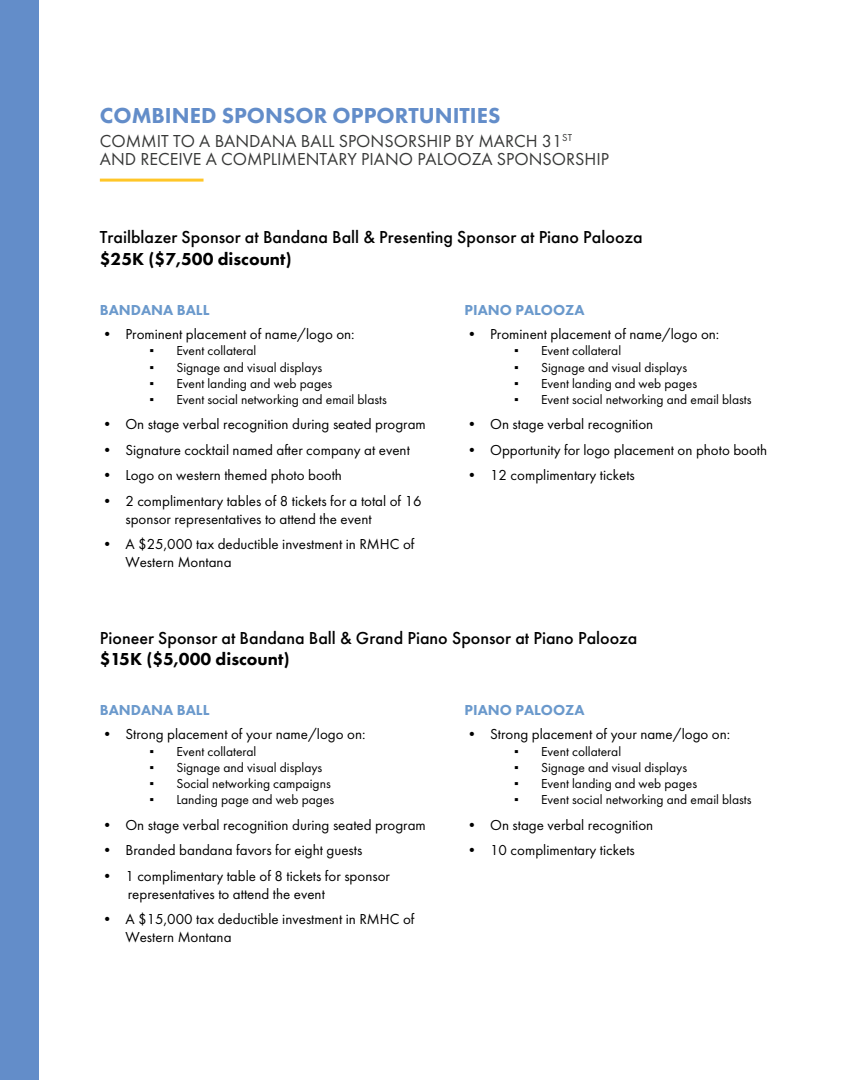
<style>
.page{position:relative;width:864px;height:1080px;background:#fff}
.page>*{position:absolute;margin:0;border:0;box-sizing:border-box;transform-origin:0 0}
.t1{font:800 22.5px "Futura PT";color:#638dc9}
.t2{font:500 18px "Futura PT";color:#000}
.t3{font:18px/18px "Futura PT";color:#383938}
.t4{font:800 18px "Futura PT";color:#000}
.t5{font:15px/18px "Futura PT";color:#000}
.t6{font:800 15px "Futura PT";color:rgb(42 109 182/.7)}
.t7{font:13.5px "Futura PT";color:#000}
.s1{font-family:"Times New Roman"}
</style>
<div class="page">
<div style="left:0;top:0;width:38px;height:1080px;background:#638dc9"></div>
<hr style="left:100px;top:179px;width:104px;height:3px;background:#ffc628">
<h1 class="t1" style="left:100px;top:101px;width:402px">COMBINED SPONSOR OPPORTUNITIES</h1>
<p class="t3" style="left:100px;top:132px;width:511px">COMMIT TO A BANDANA BALL SPONSORSHIP BY MARCH 31<sup>ST<br></sup>AND RECEIVE A COMPLIMENTARY PIANO PALOOZA SPONSORSHIP</p>
<p class="t2" style="left:100px;top:227px;width:544px">Trailblazer Sponsor at Bandana Ball &amp; Presenting Sponsor at Piano Palooza</p>
<p class="t4" style="left:100px;top:248px;width:193px">$25K ($7,500 discount)</p>
<p class="t6" style="left:100px;top:301px;width:111px">BANDANA BALL</p>
<p class="t5" style="left:100px;top:325px;width:256px">• Prominent placement of name/logo on:</p>
<p class="t7" style="left:149px;top:343px;width:109px"><span class="s1">▪</span> Event collateral</p>
<p class="t7" style="left:149px;top:359px;width:175px"><span class="s1">▪</span> Signage and visual displays</p>
<p class="t7" style="left:149px;top:375px;width:185px"><span class="s1">▪</span> Event landing and web pages</p>
<p class="t7" style="left:149px;top:391px;width:239px"><span class="s1">▪</span> Event social networking and email blasts</p>
<p class="t5" style="left:100px;top:415px;width:328px">• On stage verbal recognition during seated program</p>
<p class="t5" style="left:100px;top:441px;width:312px">• Signature cocktail named after company at event</p>
<p class="t5" style="left:100px;top:466px;width:244px">• Logo on western themed photo booth</p>
<p class="t5" style="left:125px;top:492px;width:298px;text-indent:-26px">• 2 complimentary tables of 8 tickets for a total of 16 sponsor representatives to attend the event</p>
<p class="t5" style="left:125px;top:535px;width:291px;text-indent:-26px">• A $25,000 tax deductible investment in RMHC of<br>Western Montana</p>
<p class="t6" style="left:465px;top:301px;width:122px">PIANO PALOOZA</p>
<p class="t5" style="left:465px;top:325px;width:256px">• Prominent placement of name/logo on:</p>
<p class="t7" style="left:514px;top:343px;width:109px"><span class="s1">▪</span> Event collateral</p>
<p class="t7" style="left:514px;top:359px;width:175px"><span class="s1">▪</span> Signage and visual displays</p>
<p class="t7" style="left:514px;top:375px;width:185px"><span class="s1">▪</span> Event landing and web pages</p>
<p class="t7" style="left:514px;top:391px;width:239px"><span class="s1">▪</span> Event social networking and email blasts</p>
<p class="t5" style="left:465px;top:415px;width:190px">• On stage verbal recognition</p>
<p class="t5" style="left:465px;top:441px;width:304px">• Opportunity for logo placement on photo booth</p>
<p class="t5" style="left:465px;top:466px;width:172px">• 12 complimentary tickets</p>
<p class="t2" style="left:100px;top:627px;width:539px">Pioneer Sponsor at Bandana Ball &amp; Grand Piano Sponsor at Piano Palooza</p>
<p class="t4" style="left:100px;top:648px;width:191px">$15K ($5,000 discount)</p>
<p class="t6" style="left:100px;top:701px;width:111px">BANDANA BALL</p>
<p class="t5" style="left:100px;top:725px;width:267px">• Strong placement of your name/logo on:</p>
<p class="t7" style="left:149px;top:743px;width:109px"><span class="s1">▪</span> Event collateral</p>
<p class="t7" style="left:149px;top:759px;width:175px"><span class="s1">▪</span> Signage and visual displays</p>
<p class="t7" style="left:149px;top:776px;width:183px"><span class="s1">▪</span> Social networking campaigns</p>
<p class="t7" style="left:149px;top:792px;width:186px"><span class="s1">▪</span> Landing page and web pages</p>
<p class="t5" style="left:100px;top:816px;width:328px">• On stage verbal recognition during seated program</p>
<p class="t5" style="left:100px;top:841px;width:264px">• Branded bandana favors for eight guests</p>
<p class="t5" style="left:128px;top:867px;width:264px;text-indent:-28px">• 1 complimentary table of 8 tickets for sponsor representatives to attend the event</p>
<p class="t5" style="left:125px;top:910px;width:291px;text-indent:-26px">• A $15,000 tax deductible investment in RMHC of<br>Western Montana</p>
<p class="t6" style="left:465px;top:701px;width:122px">PIANO PALOOZA</p>
<p class="t5" style="left:465px;top:725px;width:267px">• Strong placement of your name/logo on:</p>
<p class="t7" style="left:514px;top:743px;width:109px"><span class="s1">▪</span> Event collateral</p>
<p class="t7" style="left:514px;top:759px;width:175px"><span class="s1">▪</span> Signage and visual displays</p>
<p class="t7" style="left:514px;top:776px;width:185px"><span class="s1">▪</span> Event landing and web pages</p>
<p class="t7" style="left:514px;top:792px;width:239px"><span class="s1">▪</span> Event social networking and email blasts</p>
<p class="t5" style="left:465px;top:816px;width:190px">• On stage verbal recognition</p>
<p class="t5" style="left:465px;top:841px;width:172px">• 10 complimentary tickets</p>
</div>
